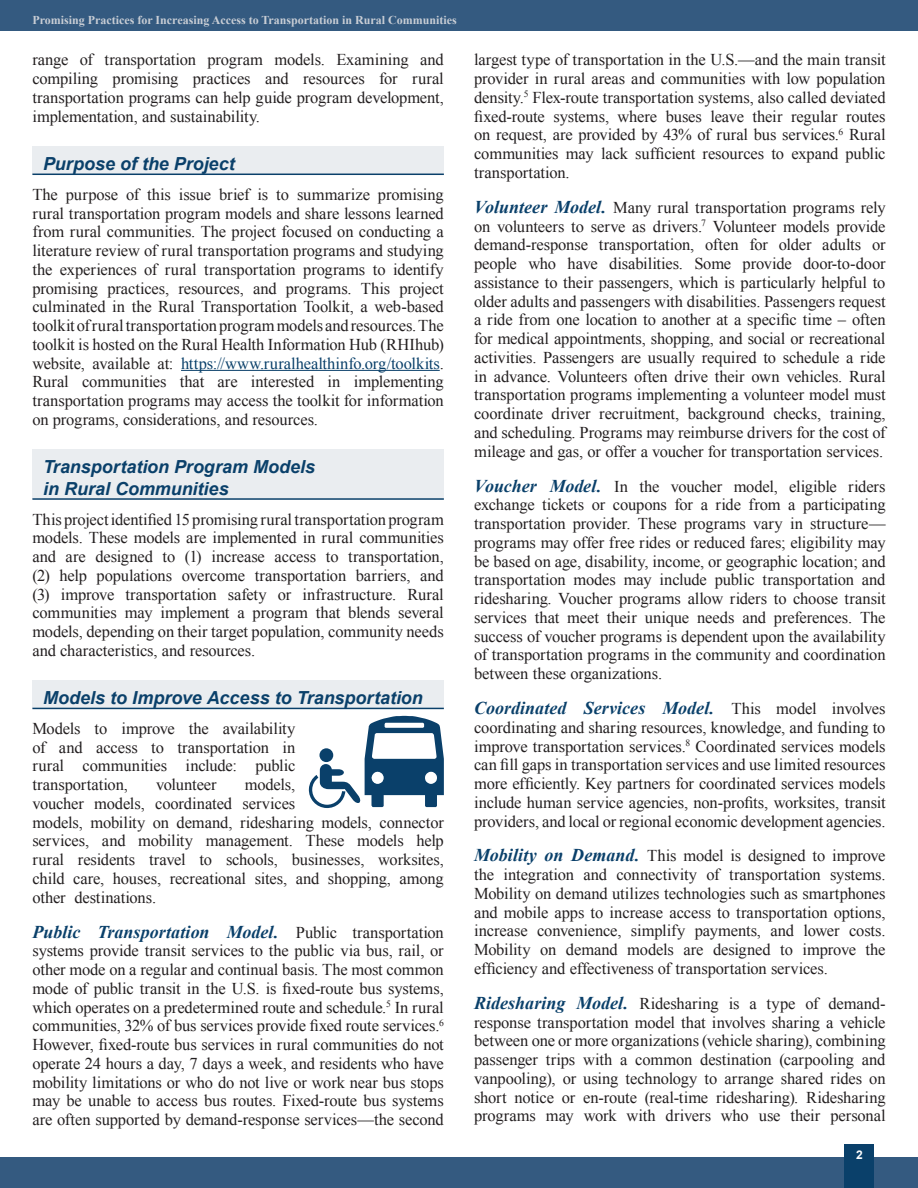
<style>
.page{position:relative;width:918px;height:1188px;background:#fff}
.page>*{position:absolute;margin:0;border:0;box-sizing:border-box;transform-origin:0 0}
.Heading_2{font:italic 700 18px/21.6px "Arial";color:#0a406a}
.Body_Text_w_In-Line{font:italic 700 18px "Times New Roman";color:#0a406a}
.Body_Text_w_In-Line-2{font:16.5px/18.8px "Times New Roman";letter-spacing:-.005em;color:#231f20;text-align:justify}
.Body_Text{font:16.5px/18.8px "Times New Roman";letter-spacing:-.01em;color:#231f20;text-align:justify}
.Header_-_Title{font:700 12px "Times New Roman";color:#c9ced5}
.t1{font:700 12px "Arial";color:#fff}
.s1{color:#0a406a}
.s2{font-weight:400;font-style:normal;font-size:16.5px;color:#231f20}
.s3{font-weight:700;font-style:italic;font-size:18px;color:#0a406a}
</style>
<div class="page">
<div style="left:0;top:0;width:918px;height:31px;background:#345a80"></div>
<div style="left:0;top:1157px;width:918px;height:31px;background:#345a80"></div>
<div style="left:844px;top:1145px;width:30px;height:43px;background:#0a406a"></div>
<div style="left:32px;top:146px;width:412px;height:28px;background:#eaedf0"></div>
<hr style="left:32px;top:174px;width:412px;height:1px;background:#0a406a">
<hr style="left:181px;top:370px;width:259px;height:1px;background:#0a406a">
<div style="left:32px;top:450px;width:412px;height:49px;background:#eaedf0"></div>
<hr style="left:32px;top:498px;width:412px;height:2px;background:#0a406a">
<div style="left:32px;top:681px;width:412px;height:27px;background:#eaedf0"></div>
<hr style="left:32px;top:708px;width:412px;height:1px;background:#0a406a">
<svg style="left:308px;top:716px;width:136px;height:92px"></svg>
<p class="Header_-_Title" style="left:32px;top:12px;width:426px">Promising Practices for Increasing Access to Transportation in Rural Communities</p>
<p class="Body_Text" style="left:32px;top:50px;width:413px">range of transportation program models. Examining and compiling promising practices and resources for rural transportation programs can help guide program development, implementation, and sustainability.</p>
<p class="Heading_2" style="left:43px;top:154px;width:193px">Purpose of the Project</p>
<p class="Body_Text" style="left:32px;top:185px;width:413px">The purpose of this issue brief is to summarize promising rural transportation program models and share lessons learned from rural communities. The project focused on conducting a literature review of rural transportation programs and studying the experiences of rural transportation programs to identify promising practices, resources, and programs. This project culminated in the Rural Transportation Toolkit, a web-based toolkit of rural transportation program models and resources. The toolkit is hosted on the Rural Health Information Hub (RHIhub) website, available at: <span class="s1">https://www.ruralhealthinfo.org/toolkits</span>.<br>Rural communities that are interested in implementing transportation programs may access the toolkit for information on programs, considerations, and resources.</p>
<p class="Heading_2" style="left:43px;top:457px;width:273px">Transportation Program Models in Rural Communities</p>
<p class="Body_Text" style="left:32px;top:509px;width:413px">This project identified 15 promising rural transportation program models. These models are implemented in rural communities and are designed to (1) increase access to transportation, (2) help populations overcome transportation barriers, and (3) improve transportation safety or infrastructure. Rural communities may implement a program that blends several models, depending on their target population, community needs and characteristics, and resources.</p>
<p class="Heading_2" style="left:43px;top:688px;width:381px">Models to Improve Access to Transportation</p>
<p class="Body_Text" style="left:32px;top:719px;width:265px">Models to improve the availability of and access to transportation in rural communities include: public transportation,</p>
<p class="Body_Text" style="left:32px;top:775px;width:413px;text-align:left;text-indent:212px">models,<br>voucher models, coordinated services<br>models, mobility on demand, ridesharing models, connector services, and mobility management. These models help rural residents travel to schools, businesses, worksites, child care, houses, recreational sites, and shopping, among other destinations.</p>
<p class="Body_Text_w_In-Line" style="left:32px;top:919px;width:413px">Public Transportation Model. <span class="s2">Public transportation</span></p>
<p class="Body_Text_w_In-Line-2" style="left:32px;top:941px;width:413px">systems provide transit services to the public via bus, rail, or other mode on a regular and continual basis. The most common mode of public transit in the U.S. is fixed-route bus systems, which operates on a predetermined route and schedule.<sup>5</sup> In rural communities, 32% of bus services provide fixed route services.<sup>6<br></sup>However, fixed-route bus services in rural communities do not operate 24 hours a day, 7 days a week, and residents who have mobility limitations or who do not live or work near bus stops may be unable to access bus routes. Fixed-route bus systems are often supported by demand-response services—the second</p>
<p class="Body_Text" style="left:156px;top:775px;width:62px">volunteer</p>
<p class="Body_Text_w_In-Line-2" style="left:474px;top:50px;width:413px">largest type of transportation in the U.S.—and the main transit provider in rural areas and communities with low population density.<sup>5</sup> Flex-route transportation systems, also called deviated fixed-route systems, where buses leave their regular routes on request, are provided by 43% of rural bus services.<sup>6</sup> Rural communities may lack sufficient resources to expand public transportation.</p>
<p class="Body_Text_w_In-Line-2" style="left:474px;top:198px;width:413px"><span class="s3">Volunteer Model.</span> Many rural transportation programs rely on volunteers to serve as drivers.<sup>7</sup> Volunteer models provide demand-response transportation, often for older adults or people who have disabilities. Some provide door-to-door assistance to their passengers, which is particularly helpful to older adults and passengers with disabilities. Passengers request a ride from one location to another at a specific time – often for medical appointments, shopping, and social or recreational activities. Passengers are usually required to schedule a ride in advance. Volunteers often drive their own vehicles. Rural transportation programs implementing a volunteer model must coordinate driver recruitment, background checks, training, and scheduling. Programs may reimburse drivers for the cost of mileage and gas, or offer a voucher for transportation services.</p>
<p class="Body_Text_w_In-Line-2" style="left:474px;top:476px;width:413px"><span class="s3">Voucher Model.</span> In the voucher model, eligible riders exchange tickets or coupons for a ride from a participating transportation provider. These programs vary in structure— programs may offer free rides or reduced fares; eligibility may be based on age, disability, income, or geographic location; and transportation modes may include public transportation and ridesharing. Voucher programs allow riders to choose transit services that meet their unique needs and preferences. The success of voucher programs is dependent upon the availability of transportation programs in the community and coordination between these organizations.</p>
<p class="Body_Text_w_In-Line" style="left:474px;top:695px;width:413px">Coordinated Services Model. <span class="s2">This model involves</span></p>
<p class="Body_Text_w_In-Line-2" style="left:474px;top:718px;width:413px">coordinating and sharing resources, knowledge, and funding to improve transportation services.<sup>8</sup> Coordinated services models can fill gaps in transportation services and use limited resources more efficiently. Key partners for coordinated services models include human service agencies, non-profits, worksites, transit providers, and local or regional economic development agencies.</p>
<p class="Body_Text_w_In-Line-2" style="left:474px;top:846px;width:413px"><span class="s3">Mobility on Demand.</span> This model is designed to improve the integration and connectivity of transportation systems.<br>Mobility on demand utilizes technologies such as smartphones and mobile apps to increase access to transportation options, increase convenience, simplify payments, and lower costs.<br>Mobility on demand models are designed to improve the efficiency and effectiveness of transportation services.</p>
<p class="Body_Text_w_In-Line-2" style="left:474px;top:994px;width:413px"><span class="s3">Ridesharing Model.</span> Ridesharing is a type of demand&shy;response transportation model that involves sharing a vehicle between one or more organizations (vehicle sharing), combining passenger trips with a common destination (carpooling and vanpooling), or using technology to arrange shared rides on short notice or en-route (real-time ridesharing). Ridesharing programs may work with drivers who use their personal</p>
<p class="t1" style="left:856px;top:1147px;width:8px">2</p>
</div>
